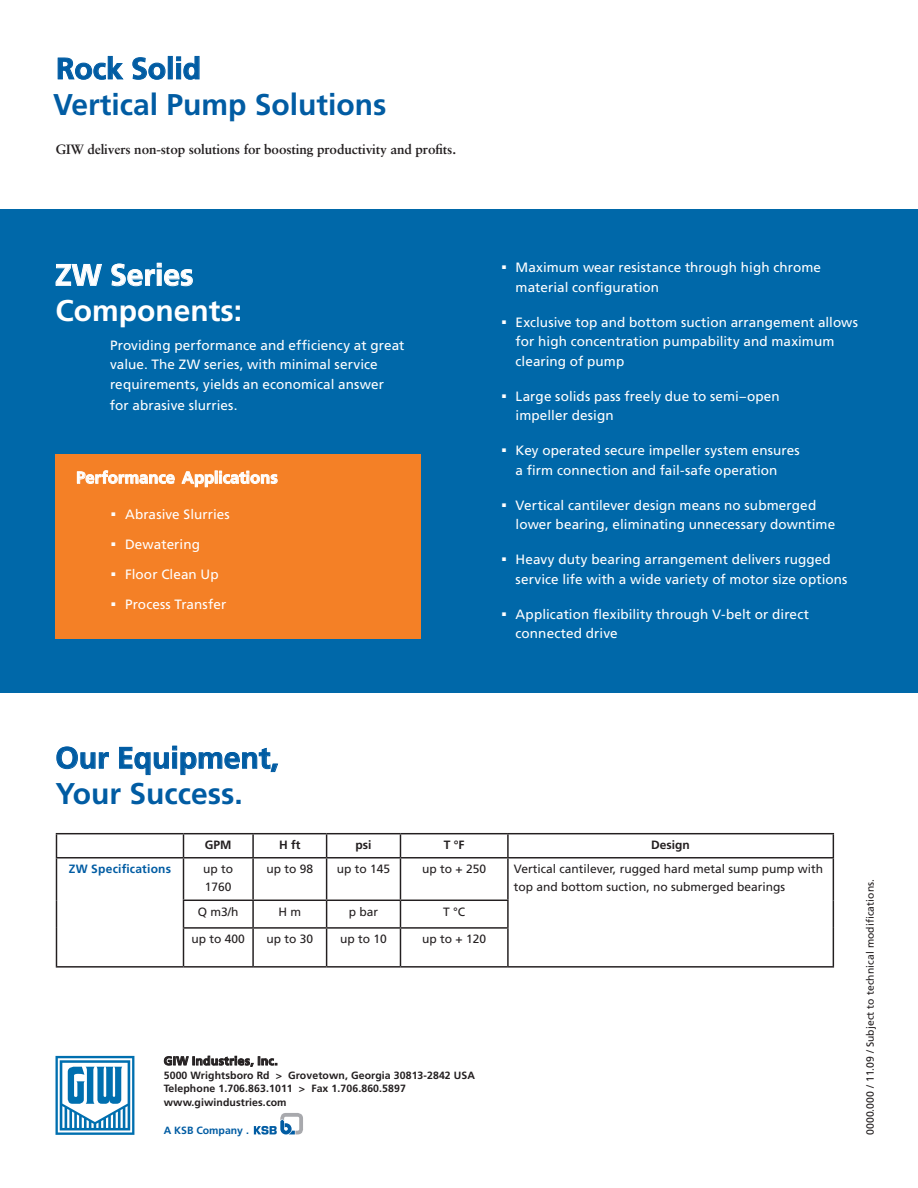
<style>
.page{position:relative;width:918px;height:1188px;background:#fff}
.page>*{position:absolute;margin:0;border:0;box-sizing:border-box;transform-origin:0 0}
.t1{font:700 30px/36px "Frutiger LT Com";color:#015ca3}
.t2{font:700 30px/36px "Frutiger LT Com";color:#fff}
.t3{font:700 30px "Frutiger LT Pro";color:#015ca3}
.t4{font:700 16.5px "Frutiger LT Com";color:#fff}
.t5{font:13.5px/19.5px "Frutiger LT Com";letter-spacing:.005em;color:#fff}
.t6{font:13.5px "Sabon Bold Os F";letter-spacing:-.01em;color:#231f20}
.t7{font:12px/17.7px "Frutiger LT Com";color:#231f20}
.t8{font:700 12px "Frutiger LT Com";letter-spacing:.015em;color:#231f20}
.t9{font:700 12px "Frutiger LT Com";letter-spacing:.015em;color:#015ca3}
.t10{font:700 10.5px/13.5px "Frutiger LT Com";letter-spacing:.01em;color:#231f20}
.t11{font:700 10.5px "Frutiger LT Com";color:#015ca3}
.t12{font:10.35px "Frutiger LT Com";letter-spacing:.01em;color:#231f20}
.s1{font-size:10.5px}
</style>
<div class="page">
<div style="left:0;top:209px;width:918px;height:483px;background:#0068a9"></div>
<svg style="left:56px;top:1056px;width:78px;height:79px"></svg>
<svg style="left:254px;top:1113px;width:49px;height:22px"></svg>
<svg style="left:164px;top:1055px;width:113px;height:12px"></svg>
<div style="left:56px;top:454px;width:366px;height:184px;background:#f48026"></div>
<svg style="left:58px;top:56px;width:66px;height:24px"></svg>
<svg style="left:132px;top:57px;width:34px;height:23px"></svg>
<div style="left:168px;top:56px;width:5px;height:23px;border:1px solid #015ca3"></div>
<svg style="left:176px;top:56px;width:24px;height:24px"></svg>
<svg style="left:56px;top:746px;width:53px;height:23px"></svg>
<svg style="left:119px;top:746px;width:160px;height:29px"></svg>
<svg style="left:55px;top:263px;width:47px;height:23px"></svg>
<svg style="left:111px;top:263px;width:82px;height:24px"></svg>
<svg style="left:77px;top:470px;width:98px;height:14px"></svg>
<svg style="left:181px;top:470px;width:97px;height:18px"></svg>
<hr style="left:56px;top:833px;width:127px;height:1px;background:#231f20">
<svg style="left:56px;top:834px;width:1px;height:23px"></svg>
<hr style="left:183px;top:833px;width:70px;height:1px;background:#231f20">
<svg style="left:183px;top:834px;width:1px;height:23px"></svg>
<hr style="left:253px;top:833px;width:74px;height:1px;background:#231f20">
<hr style="left:252px;top:834px;width:2px;height:23px;background:#231f20">
<hr style="left:327px;top:833px;width:73px;height:1px;background:#231f20">
<svg style="left:326px;top:834px;width:1px;height:23px"></svg>
<hr style="left:400px;top:833px;width:108px;height:1px;background:#231f20">
<svg style="left:400px;top:834px;width:1px;height:23px"></svg>
<hr style="left:508px;top:833px;width:326px;height:1px;background:#231f20">
<hr style="left:507px;top:834px;width:2px;height:23px;background:#231f20">
<svg style="left:833px;top:834px;width:1px;height:23px"></svg>
<hr style="left:56px;top:857px;width:127px;height:2px;background:#231f20">
<hr style="left:56px;top:859px;width:1px;height:41px;background:#231f20">
<hr style="left:183px;top:857px;width:70px;height:2px;background:#231f20">
<hr style="left:183px;top:859px;width:1px;height:41px;background:#231f20">
<hr style="left:253px;top:857px;width:74px;height:2px;background:#231f20">
<hr style="left:252px;top:859px;width:2px;height:41px;background:#231f20">
<hr style="left:327px;top:857px;width:73px;height:2px;background:#231f20">
<hr style="left:326px;top:859px;width:1px;height:41px;background:#231f20">
<hr style="left:400px;top:857px;width:108px;height:2px;background:#231f20">
<hr style="left:400px;top:859px;width:1px;height:41px;background:#231f20">
<hr style="left:508px;top:857px;width:326px;height:2px;background:#231f20">
<hr style="left:507px;top:859px;width:2px;height:41px;background:#231f20">
<hr style="left:833px;top:859px;width:1px;height:41px;background:#231f20">
<svg style="left:56px;top:900px;width:1px;height:28px"></svg>
<hr style="left:183px;top:900px;width:70px;height:1px;background:#231f20">
<svg style="left:183px;top:901px;width:1px;height:26px"></svg>
<hr style="left:253px;top:900px;width:74px;height:1px;background:#231f20">
<hr style="left:252px;top:901px;width:2px;height:26px;background:#231f20">
<hr style="left:327px;top:900px;width:73px;height:1px;background:#231f20">
<svg style="left:326px;top:901px;width:1px;height:26px"></svg>
<hr style="left:400px;top:900px;width:109px;height:1px;background:#231f20">
<svg style="left:400px;top:901px;width:1px;height:26px"></svg>
<hr style="left:507px;top:901px;width:2px;height:26px;background:#231f20">
<svg style="left:833px;top:900px;width:1px;height:28px"></svg>
<hr style="left:56px;top:928px;width:1px;height:38px;background:#231f20">
<hr style="left:183px;top:927px;width:70px;height:2px;background:#231f20">
<hr style="left:183px;top:929px;width:1px;height:37px;background:#231f20">
<hr style="left:253px;top:927px;width:74px;height:2px;background:#231f20">
<hr style="left:252px;top:929px;width:2px;height:37px;background:#231f20">
<hr style="left:327px;top:927px;width:73px;height:2px;background:#231f20">
<hr style="left:326px;top:929px;width:1px;height:37px;background:#231f20">
<hr style="left:400px;top:927px;width:109px;height:2px;background:#231f20">
<hr style="left:400px;top:929px;width:1px;height:37px;background:#231f20">
<hr style="left:507px;top:929px;width:2px;height:37px;background:#231f20">
<hr style="left:833px;top:928px;width:1px;height:38px;background:#231f20">
<hr style="left:56px;top:966px;width:127px;height:2px;background:#231f20">
<hr style="left:183px;top:966px;width:70px;height:2px;background:#231f20">
<hr style="left:253px;top:966px;width:74px;height:2px;background:#231f20">
<hr style="left:327px;top:966px;width:73px;height:2px;background:#231f20">
<hr style="left:400px;top:966px;width:108px;height:2px;background:#231f20">
<hr style="left:508px;top:966px;width:326px;height:2px;background:#231f20">
<h1 class="t3" style="left:56px;top:51px;width:147px">Rock Solid</h1>
<h1 class="t1" style="left:53px;top:87px;width:335px">Vertical Pump Solutions</h1>
<p class="t6" style="left:56px;top:141px;width:402px">GIW delivers non-stop solutions for boosting productivity and profits.</p>
<h1 class="t2" style="left:55px;top:257px;width:188px">ZW Series<br>Components:</h1>
<p class="t5" style="left:110px;top:336px;width:296px">Providing performance and efficiency at great value. The ZW series, with minimal service requirements, yields an economical answer</p>
<p class="t5" style="left:110px;top:396px;width:129px">for abrasive slurries.</p>
<p class="t4" style="left:76px;top:468px;width:203px">Performance Applications</p>
<p class="t5" style="left:112px;top:505px;width:120px">■ Abrasive Slurries</p>
<p class="t5" style="left:112px;top:535px;width:90px">■ Dewatering</p>
<p class="t5" style="left:112px;top:565px;width:109px">■ Floor Clean Up</p>
<p class="t5" style="left:112px;top:595px;width:116px">■ Process Transfer</p>
<p class="t5" style="left:516px;top:258px;width:307px;text-indent:-14px">■ Maximum wear resistance through high chrome material configuration</p>
<p class="t5" style="left:516px;top:312px;width:344px;text-indent:-14px">■ Exclusive top and bottom suction arrangement allows for high concentration pumpability and maximum clearing of pump</p>
<p class="t5" style="left:516px;top:386px;width:266px;text-indent:-14px">■ Large solids pass freely due to semi–open impeller design</p>
<p class="t5" style="left:516px;top:441px;width:286px;text-indent:-14px">■ Key operated secure impeller system ensures a firm connection and fail-safe operation</p>
<p class="t5" style="left:516px;top:495px;width:321px;text-indent:-13px">■ Vertical cantilever design means no submerged lower bearing, eliminating unnecessary downtime</p>
<p class="t5" style="left:516px;top:550px;width:333px;text-indent:-14px">■ Heavy duty bearing arrangement delivers rugged service life with a wide variety of motor size options</p>
<p class="t5" style="left:516px;top:604px;width:295px;text-indent:-14px">■ Application flexibility through V-belt or direct connected drive</p>
<h1 class="t1" style="left:56px;top:740px;width:225px">Our Equipment,<br>Your Success.</h1>
<p class="t8" style="left:205px;top:838px;width:28px">GPM</p>
<p class="t8" style="left:279px;top:838px;width:23px">H ft</p>
<p class="t8" style="left:356px;top:838px;width:17px">psi</p>
<p class="t8" style="left:444px;top:838px;width:22px">T °F</p>
<p class="t8" style="left:651px;top:838px;width:40px">Design</p>
<p class="t9" style="left:69px;top:862px;width:104px">ZW Specifications</p>
<p class="t7" style="left:203px;top:860px;width:31px">up to<br>1760</p>
<p class="t7" style="left:267px;top:860px;width:48px">up to 98</p>
<p class="t7" style="left:337px;top:860px;width:55px">up to 145</p>
<p class="t7" style="left:422px;top:860px;width:65px">up to + 250</p>
<p class="t7" style="left:514px;top:860px;width:311px">Vertical cantilever, rugged hard metal sump pump with top and bottom suction, no submerged bearings</p>
<p class="t7" style="left:198px;top:903px;width:42px">Q m3/h</p>
<p class="t7" style="left:279px;top:903px;width:24px">H m</p>
<p class="t7" style="left:349px;top:903px;width:31px">p bar</p>
<p class="t7" style="left:443px;top:903px;width:24px">T °C</p>
<p class="t7" style="left:192px;top:930px;width:55px">up to 400</p>
<p class="t7" style="left:267px;top:930px;width:48px">up to 30</p>
<p class="t7" style="left:340px;top:930px;width:48px">up to 10</p>
<p class="t7" style="left:422px;top:930px;width:65px">up to + 120</p>
<p class="t8" style="left:164px;top:1054px;width:115px">GIW Industries, Inc.</p>
<p class="t10" style="left:164px;top:1068px;width:313px">5000 Wrightsboro Rd &gt; Grovetown, Georgia 30813-2842 USA<br>Telephone 1.706.863.1011 &gt; Fax 1.706.860.5897 www.giwindustries.com</p>
<p class="t11" style="left:164px;top:1124px;width:87px">A KSB Company .</p>
<p class="t12" style="left:864px;top:1135px;width:257px;rotate:-90deg"><span class="s1">0000.000 / 11.09 /</span> Subject to technical modifications.</p>
</div>
